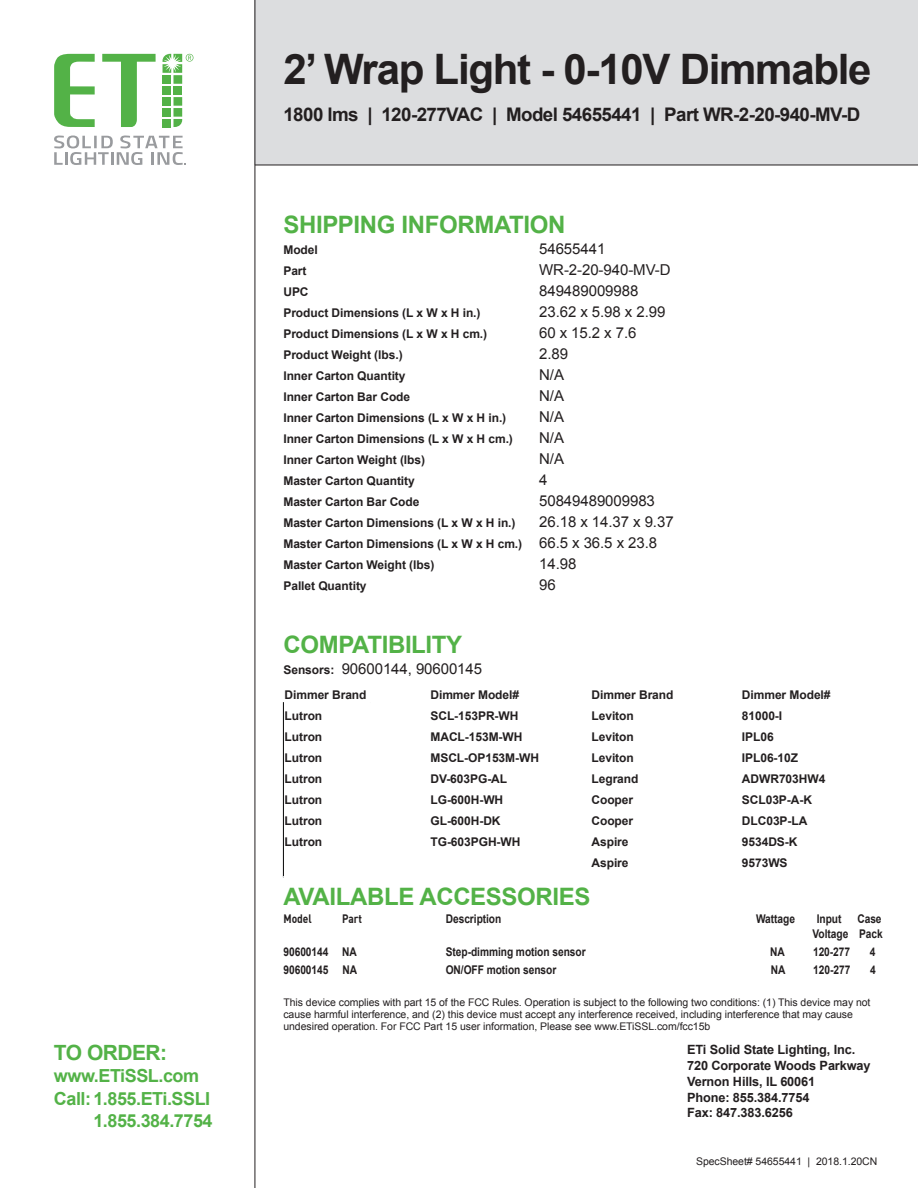
<style>
.page{position:relative;width:918px;height:1188px;background:#fff}
.page>*{position:absolute;margin:0;border:0;box-sizing:border-box;transform-origin:0 0}
.t1{font:700 42px "Arial";letter-spacing:-.03em;color:#231f20}
.t2{font:700 24px "Arial";letter-spacing:-.015em;color:#53b247}
.t3{font:700 21px "Arial";letter-spacing:-.025em;color:#53b247}
.t4{font:700 18.75px "Arial";letter-spacing:-.03em;color:#231f20}
.t5{font:700 18px "Arial";letter-spacing:-.025em;color:#53b247}
.t6{font:15px "Arial";letter-spacing:-.005em;color:#231f20}
.t7{font:700 12.75px/15.8px "Arial";letter-spacing:-.01em;color:#231f20}
.t8{font:700 12px/21px "Arial";letter-spacing:-.005em;color:#231f20}
.t9{font:700 12px/15px "Arial";letter-spacing:-.005em;color:#231f20;text-align:right;scale:.85 1}
.t10{font:700 12px "DINOT";letter-spacing:-.005em;color:#231f20;scale:.85 1}
.t11{font:10.5px/12px "Arial";letter-spacing:-.005em;color:#231f20}
.s1{font-weight:400;font-size:15px}
.s2{font-weight:700;font-size:12px}
</style>
<div class="page">
<div style="left:255px;top:0;width:663px;height:165px;background:#dcdddf"></div>
<svg style="left:54px;top:54px;width:41px;height:73px"></svg>
<svg style="left:102px;top:54px;width:54px;height:73px"></svg>
<svg style="left:173px;top:119px;width:9px;height:8px"></svg>
<div style="left:163px;top:75px;width:8px;height:9px;background:#53b247"></div>
<div style="left:173px;top:75px;width:9px;height:9px;background:#53b247"></div>
<div style="left:163px;top:86px;width:8px;height:9px;background:#53b247"></div>
<div style="left:173px;top:86px;width:9px;height:9px;background:#53b247"></div>
<div style="left:163px;top:97px;width:8px;height:9px;background:#53b247"></div>
<div style="left:173px;top:97px;width:9px;height:9px;background:#53b247"></div>
<div style="left:163px;top:108px;width:8px;height:9px;background:#53b247"></div>
<div style="left:163px;top:119px;width:8px;height:8px;background:#53b247"></div>
<div style="left:173px;top:108px;width:9px;height:9px;background:#53b247"></div>
<svg style="left:54px;top:136px;width:132px;height:29px"></svg>
<svg style="left:163px;top:54px;width:30px;height:19px"></svg>
<hr style="left:283px;top:703px;width:1px;height:174px;background:#030303">
<hr style="left:255px;top:0;width:1px;height:1188px;background:#231f20">
<hr style="left:255px;top:165px;width:663px;height:1px;background:#231f20">
<h3 class="t3" style="left:54px;top:1038px;width:115px">TO ORDER:</h3>
<h3 class="t5" style="left:54px;top:1064px;width:147px">www.ETiSSL.com</h3>
<h3 class="t5" style="left:54px;top:1087px;width:158px">Call: 1.855.ETi.SSLI</h3>
<h3 class="t5" style="left:93px;top:1109px;width:121px">1.855.384.7754</h3>
<h1 class="t1" style="left:283px;top:41px;width:590px">2’ Wrap Light - 0-10V Dimmable</h1>
<h3 class="t4" style="left:283px;top:102px;width:578px">1800 lms | 120-277VAC | Model 54655441 | Part WR-2-20-940-MV-D</h3>
<h2 class="t2" style="left:283px;top:208px;width:284px">SHIPPING INFORMATION</h2>
<p class="t8" style="left:283px;top:240px;width:36px">Model</p>
<p class="t6" style="left:539px;top:239px;width:68px">54655441</p>
<p class="t8" style="left:283px;top:261px;width:25px">Part</p>
<p class="t6" style="left:539px;top:260px;width:133px">WR-2-20-940-MV-D</p>
<p class="t8" style="left:283px;top:282px;width:27px">UPC</p>
<p class="t6" style="left:539px;top:281px;width:101px">849489009988</p>
<p class="t8" style="left:283px;top:303px;width:199px">Product Dimensions (L x W x H in.)</p>
<p class="t6" style="left:539px;top:302px;width:128px">23.62 x 5.98 x 2.99</p>
<p class="t8" style="left:283px;top:324px;width:205px">Product Dimensions (L x W x H cm.)</p>
<p class="t6" style="left:539px;top:323px;width:99px">60 x 15.2 x 7.6</p>
<p class="t8" style="left:283px;top:345px;width:121px">Product Weight (lbs.)</p>
<p class="t6" style="left:539px;top:344px;width:30px">2.89</p>
<p class="t8" style="left:283px;top:366px;width:124px">Inner Carton Quantity</p>
<p class="t6" style="left:539px;top:365px;width:26px">N/A</p>
<p class="t8" style="left:283px;top:387px;width:128px">Inner Carton Bar Code</p>
<p class="t6" style="left:539px;top:386px;width:26px">N/A</p>
<p class="t8" style="left:283px;top:408px;width:224px">Inner Carton Dimensions (L x W x H in.)</p>
<p class="t6" style="left:539px;top:407px;width:26px">N/A</p>
<p class="t8" style="left:283px;top:429px;width:231px">Inner Carton Dimensions (L x W x H cm.)</p>
<p class="t6" style="left:539px;top:428px;width:26px">N/A</p>
<p class="t8" style="left:283px;top:450px;width:143px">Inner Carton Weight (lbs)</p>
<p class="t6" style="left:539px;top:449px;width:26px">N/A</p>
<p class="t8" style="left:283px;top:471px;width:133px">Master Carton Quantity</p>
<p class="t6" style="left:539px;top:470px;width:10px">4</p>
<p class="t8" style="left:283px;top:492px;width:138px">Master Carton Bar Code</p>
<p class="t6" style="left:539px;top:491px;width:117px">50849489009983</p>
<p class="t8" style="left:283px;top:513px;width:234px">Master Carton Dimensions (L x W x H in.)</p>
<p class="t6" style="left:539px;top:512px;width:136px">26.18 x 14.37 x 9.37</p>
<p class="t8" style="left:283px;top:534px;width:375px">Master Carton Dimensions (L x W x H cm.) <span class="s1">66.5 x 36.5 x 23.8<br></span>Master Carton Weight (lbs)</p>
<p class="t6" style="left:539px;top:554px;width:39px">14.98</p>
<p class="t8" style="left:283px;top:576px;width:85px">Pallet Quantity</p>
<p class="t6" style="left:539px;top:575px;width:18px">96</p>
<h2 class="t2" style="left:283px;top:628px;width:180px">COMPATIBILITY</h2>
<p class="t6" style="left:283px;top:659px;width:200px"><span class="s2">Sensors:</span> 90600144, 90600145</p>
<p class="t8" style="left:285px;top:685px;width:84px">Dimmer Brand<br>Lutron<br>Lutron<br>Lutron<br>Lutron<br>Lutron<br>Lutron<br>Lutron</p>
<p class="t8" style="left:431px;top:685px;width:110px">Dimmer Model#<br>SCL-153PR-WH<br>MACL-153M-WH<br>MSCL-OP153M-WH<br>DV-603PG-AL<br>LG-600H-WH<br>GL-600H-DK<br>TG-603PGH-WH</p>
<p class="t8" style="left:592px;top:685px;width:84px">Dimmer Brand<br>Leviton<br>Leviton<br>Leviton<br>Legrand<br>Cooper<br>Cooper<br>Aspire<br>Aspire</p>
<p class="t8" style="left:742px;top:685px;width:90px">Dimmer Model#<br>81000-I<br>IPL06<br>IPL06-10Z<br>ADWR703HW4<br>SCL03P-A-K<br>DLC03P-LA<br>9534DS-K<br>9573WS</p>
<h2 class="t2" style="left:283px;top:880px;width:309px">AVAILABLE ACCESSORIES</h2>
<p class="t10" style="left:283px;top:909px;width:35px">Model</p>
<p class="t10" style="left:342px;top:909px;width:25px">Part</p>
<p class="t9" style="left:446px;top:912px;width:67px">Description</p>
<p class="t9" style="left:756px;top:912px;width:47px">Wattage</p>
<p class="t9" style="left:817px;top:912px;width:31px">Input</p>
<p class="t9" style="left:813px;top:912px;width:84px">Case<br>Voltage Pack</p>
<p class="t9" style="left:283px;top:945px;width:88px">90600144 NA</p>
<p class="t9" style="left:446px;top:945px;width:166px">Step-dimming motion sensor</p>
<p class="t9" style="left:770px;top:945px;width:19px">NA</p>
<p class="t9" style="left:813px;top:945px;width:45px">120-277</p>
<p class="t9" style="left:870px;top:945px;width:8px">4</p>
<p class="t9" style="left:283px;top:963px;width:88px">90600145 NA</p>
<p class="t9" style="left:446px;top:963px;width:132px">ON/OFF motion sensor</p>
<p class="t9" style="left:771px;top:963px;width:19px">NA</p>
<p class="t9" style="left:813px;top:963px;width:45px">120-277</p>
<p class="t9" style="left:870px;top:963px;width:8px">4</p>
<p class="t11" style="left:283px;top:997px;width:589px">This device complies with part 15 of the FCC Rules. Operation is subject to the following two conditions: (1) This device may not cause harmful interference, and (2) this device must accept any interference received, including interference that may cause undesired operation. For FCC Part 15 user information, Please see www.ETiSSL.com/fcc15b</p>
<p class="t7" style="left:687px;top:1042px;width:185px">ETi Solid State Lighting, Inc.<br>720 Corporate Woods Parkway<br>Vernon Hills, IL 60061<br>Phone: 855.384.7754<br>Fax: 847.383.6256</p>
<p class="t11" style="left:696px;top:1155px;width:183px">SpecSheet# 54655441 | 2018.1.20CN</p>
</div>
